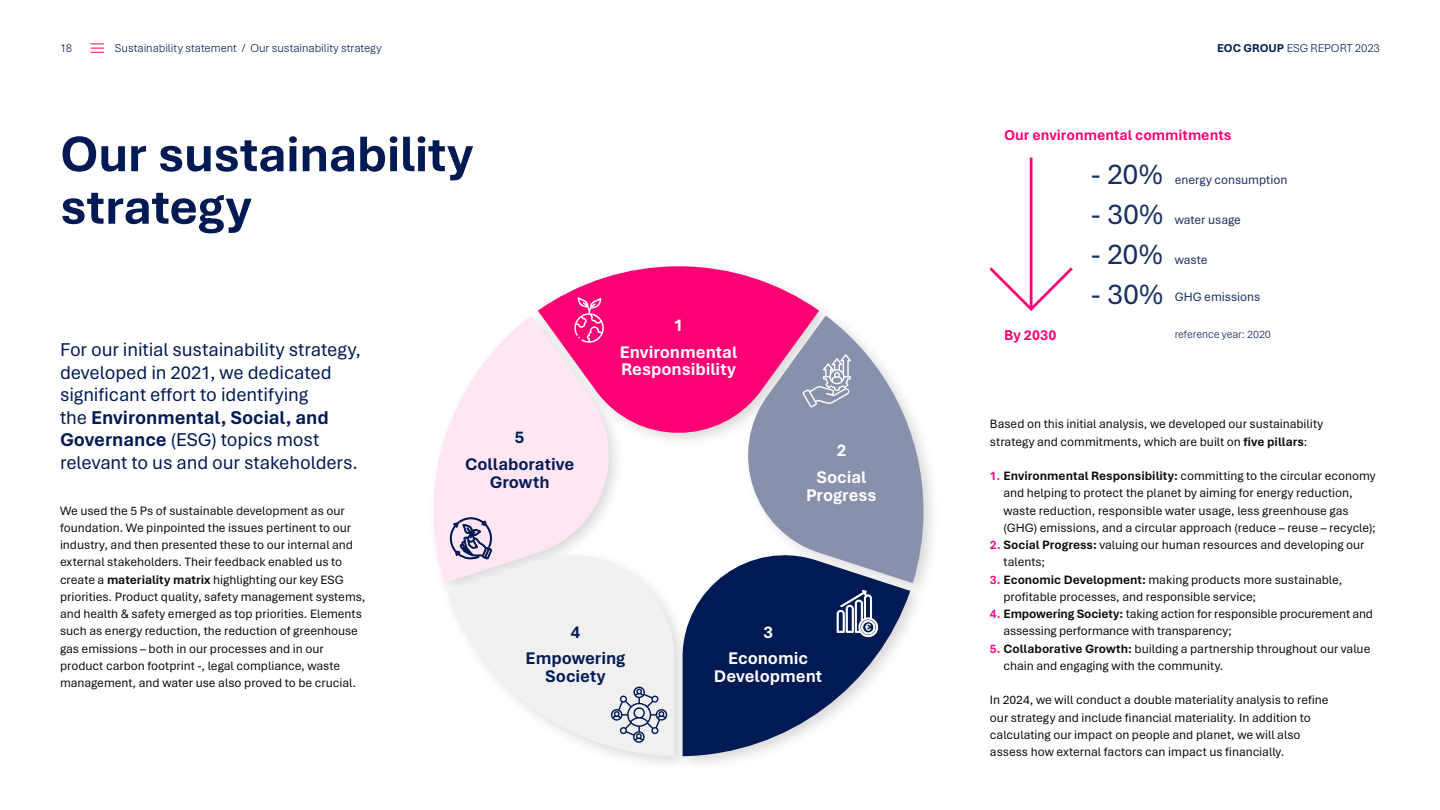
<style>
.page{position:relative;width:1440px;height:810px;background:#fff}
.page>*{position:absolute;margin:0;border:0;box-sizing:border-box;transform-origin:0 0}
.t1{font:700 52.5px/52.5px "Aptos";letter-spacing:-.015em;color:#011a54}
.t2{font:30px "Aptos";letter-spacing:-.01em;color:#192e62}
.t3{font:19.5px/22.5px "Aptos";letter-spacing:-.005em;color:#011a54}
.t4{font:700 17.7px/26.5px "Aptos";letter-spacing:-.005em;color:#fff;text-align:center}
.t5{font:700 17.7px/26.5px "Aptos";color:#011a54;text-align:center}
.t6{font:700 15px "Aptos";color:#ff0074}
.t7{font:12.75px/17.2px "Aptos";letter-spacing:-.005em;color:#0c0c0c}
.t8{font:12.75px "Aptos";letter-spacing:-.005em;color:#192e62}
.t9{font:300 12px "Aptos";letter-spacing:-.005em;color:#011a54}
.t10{font:300 11.25px "Aptos";letter-spacing:-.005em;color:#011a54}
.s1{font-weight:700}
.s2{font-weight:700;color:#ff0c80}
</style>
<div class="page">
<svg style="left:447px;top:572px;width:227px;height:184px;fill:#f0f0f0"></svg>
<svg style="left:538px;top:266px;width:281px;height:175px;fill:#ff0074"></svg>
<svg style="left:727px;top:316px;width:196px;height:267px;fill:#8791ac"></svg>
<svg style="left:434px;top:316px;width:196px;height:267px;fill:#ffe6f2"></svg>
<svg style="left:683px;top:539px;width:227px;height:217px;fill:#011a54"></svg>
<svg style="left:574px;top:297px;width:30px;height:46px"></svg>
<svg style="left:802px;top:354px;width:49px;height:53px;background:#9ea6bc"></svg>
<svg style="left:837px;top:590px;width:41px;height:47px"></svg>
<svg style="left:450px;top:518px;width:42px;height:41px;background:#9d97b5"></svg>
<svg style="left:611px;top:686px;width:57px;height:57px"></svg>
<svg style="left:989px;top:158px;width:84px;height:153px"></svg>
<svg style="left:90px;top:44px;width:14px;height:9px"></svg>
<p class="t9" style="left:60px;top:40px;width:14px">18</p>
<p class="t9" style="left:115px;top:40px;width:268px">Sustainability statement / Our sustainability strategy</p>
<p class="t9" style="left:1217px;top:40px;width:164px"><span class="s1">EOC GROUP</span> ESG REPORT 2023</p>
<h1 class="t1" style="left:60px;top:126px;width:415px">Our sustainability strategy</h1>
<h3 class="t3" style="left:60px;top:338px;width:303px">For our initial sustainability strategy, developed in 2021, we dedicated significant effort to identifying<br>the <span class="s1">Environmental, Social, and Governance</span> (ESG) topics most relevant to us and our stakeholders.</h3>
<p class="t7" style="left:60px;top:501px;width:307px">We used the 5 Ps of sustainable development as our foundation. We pinpointed the issues pertinent to our industry, and then presented these to our internal and external stakeholders. Their feedback enabled us to create a <span class="s1">materiality matrix</span> highlighting our key ESG priorities. Product quality, safety management systems, and health &amp; safety emerged as top priorities. Elements such as energy reduction, the reduction of greenhouse gas emissions – both in our processes and in our product carbon footprint -, legal compliance, waste management, and water use also proved to be crucial.</p>
<h3 class="t5" style="left:465px;top:424px;width:111px">5<br>Collaborative</h3>
<h3 class="t5" style="left:490px;top:468px;width:61px">Growth</h3>
<h3 class="t4" style="left:620px;top:311px;width:119px">1<br>Environmental</h3>
<h3 class="t4" style="left:621px;top:356px;width:116px">Responsibility</h3>
<h3 class="t4" style="left:816px;top:437px;width:51px">2<br>Social</h3>
<h3 class="t4" style="left:806px;top:481px;width:72px">Progress</h3>
<h3 class="t5" style="left:526px;top:618px;width:101px">4<br>Empowering</h3>
<h3 class="t5" style="left:545px;top:662px;width:62px">Society</h3>
<h3 class="t4" style="left:728px;top:618px;width:81px">3<br>Economic</h3>
<h3 class="t4" style="left:714px;top:662px;width:110px">Development</h3>
<p class="t6" style="left:1004px;top:125px;width:229px">Our environmental commitments</p>
<p class="t6" style="left:1004px;top:325px;width:54px">By 2030</p>
<h2 class="t2" style="left:1091px;top:154px;width:74px">- 20%</h2>
<h2 class="t2" style="left:1091px;top:194px;width:74px">- 30%</h2>
<h2 class="t2" style="left:1091px;top:233px;width:74px">- 20%</h2>
<h2 class="t2" style="left:1091px;top:273px;width:74px">- 30%</h2>
<p class="t8" style="left:1175px;top:171px;width:114px">energy consumption</p>
<p class="t8" style="left:1175px;top:211px;width:68px">water usage</p>
<p class="t8" style="left:1175px;top:251px;width:34px">waste</p>
<p class="t8" style="left:1175px;top:288px;width:87px">GHG emissions</p>
<p class="t10" style="left:1175px;top:327px;width:98px">reference year: 2020</p>
<p class="t7" style="left:990px;top:415px;width:335px">Based on this initial analysis, we developed our sustainability strategy and commitments, which are built on <span class="s1">five pillars</span>:</p>
<p class="t7" style="left:1004px;top:467px;width:374px;text-indent:-14px"><span class="s2">1.</span> <span class="s1">Environmental Responsibility:</span> committing to the circular economy and helping to protect the planet by aiming for energy reduction, waste reduction, responsible water usage, less greenhouse gas (GHG) emissions, and a circular approach (reduce – reuse – recycle);</p>
<p class="t7" style="left:1004px;top:536px;width:362px;text-indent:-14px"><span class="s2">2.</span> <span class="s1">Social Progress:</span> valuing our human resources and developing our talents;</p>
<p class="t7" style="left:1004px;top:570px;width:340px;text-indent:-14px"><span class="s2">3.</span> <span class="s1">Economic Development:</span> making products more sustainable, profitable processes, and responsible service;</p>
<p class="t7" style="left:1004px;top:605px;width:371px;text-indent:-14px"><span class="s2">4.</span> <span class="s1">Empowering Society:</span> taking action for responsible procurement and assessing performance with transparency;</p>
<p class="t7" style="left:1004px;top:639px;width:368px;text-indent:-14px"><span class="s2">5.</span> <span class="s1">Collaborative Growth:</span> building a partnership throughout our value chain and engaging with the community.</p>
<p class="t7" style="left:990px;top:691px;width:340px">In 2024, we will conduct a double materiality analysis to refine our strategy and include financial materiality. In addition to calculating our impact on people and planet, we will also assess how external factors can impact us financially.</p>
</div>
